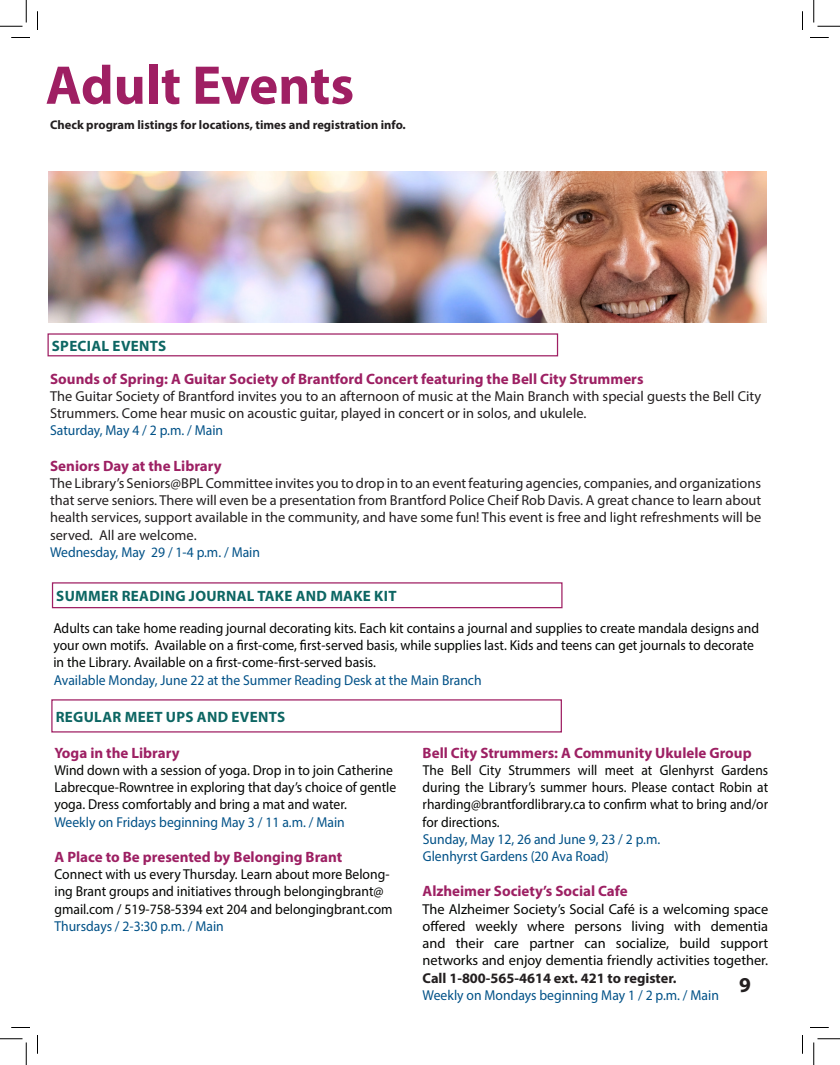
<style>
.page{position:relative;width:840px;height:1065px;background:#fff}
.page>*{position:absolute;margin:0;border:0;box-sizing:border-box;transform-origin:0 0}
.t1{font:700 55px "Myriad Pro";color:#9f1f63}
.t2{font:700 21.25px "Myriad Pro";color:#231f20}
.t3{font:700 15px "Myriad Pro";color:#9d2063}
.t4{font:700 15px "Myriad Pro";letter-spacing:.02em;color:#0d6663}
.t5{font:14.38px/17.2px "Myriad Pro";color:#040503;scale:.95 1}
.t6{font:14.38px/17.2px "Myriad Pro";color:#231f20}
.t7{font:14.38px/17.2px "Myriad Pro";color:#005187;scale:.95 1}
.t8{font:14.38px/17.2px "Myriad Pro";color:#040503;text-align:justify}
.t9{font:14.38px/17.2px "Myriad Pro";color:#040503;text-align:justify;scale:.94 1}
.t10{font:700 14.38px "Myriad Pro";color:#231f20}
.t11{font:700 12.5px "Myriad Pro";color:#231f20}
</style>
<div class="page">
<div style="left:48px;top:333px;width:510px;height:23px;border:1px solid #9f1f63"></div>
<img style="left:49px;top:172px;width:717px;height:150px">
<div style="left:52px;top:582px;width:511px;height:26px;border:1px solid #9f1f63"></div>
<svg style="left:11px;top:37px;width:19px;height:1px"></svg>
<svg style="left:810px;top:37px;width:19px;height:1px"></svg>
<svg style="left:11px;top:1027px;width:19px;height:1px"></svg>
<svg style="left:810px;top:1027px;width:19px;height:1px"></svg>
<svg style="left:37px;top:11px;width:1px;height:19px"></svg>
<svg style="left:37px;top:1035px;width:1px;height:19px"></svg>
<svg style="left:802px;top:11px;width:1px;height:19px"></svg>
<svg style="left:802px;top:1035px;width:1px;height:19px"></svg>
<svg style="left:0;top:0;width:27px;height:27px"></svg>
<svg style="left:0;top:1039px;width:27px;height:26px"></svg>
<svg style="left:814px;top:0;width:26px;height:27px"></svg>
<svg style="left:814px;top:1039px;width:26px;height:26px"></svg>
<h1 class="t1" style="left:46px;top:49px;width:310px">Adult Events</h1>
<p class="t11" style="left:50px;top:117px;width:357px">Check program listings for locations, times and registration info.</p>
<p class="t4" style="left:52px;top:336px;width:116px">SPECIAL EVENTS</p>
<p class="t3" style="left:50px;top:369px;width:595px">Sounds of Spring: A Guitar Society of Brantford Concert featuring the Bell City Strummers</p>
<p class="t6" style="left:50px;top:387px;width:713px">The Guitar Society of Brantford invites you to an afternoon of music at the Main Branch with special guests the Bell City<br>Strummers. Come hear music on acoustic guitar, played in concert or in solos, and ukulele.</p>
<p class="t7" style="left:50px;top:422px;width:184px">Saturday, May 4 / 2 p.m. / Main</p>
<p class="t3" style="left:50px;top:456px;width:173px">Seniors Day at the Library</p>
<p class="t6" style="left:50px;top:474px;width:713px;text-align:justify">The Library’s Seniors@BPL Committee invites you to drop in to an event featuring agencies, companies, and organizations that serve seniors. There will even be a presentation from Brantford Police Cheif Rob Davis. A great chance to learn about health services, support available in the community, and have some fun! This event is free and light refreshments will be served. All are welcome.</p>
<p class="t7" style="left:50px;top:543px;width:223px">Wednesday, May 29 / 1-4 p.m. / Main</p>
<p class="t4" style="left:56px;top:586px;width:342px">SUMMER READING JOURNAL TAKE AND MAKE KIT</p>
<p class="t5" style="left:53px;top:619px;width:744px">Adults can take home reading journal decorating kits. Each kit contains a journal and supplies to create mandala designs and your own motifs. Available on a first-come, first-served basis, while supplies last. Kids and teens can get journals to decorate in the Library. Available on a first-come-first-served basis.</p>
<p class="t7" style="left:54px;top:671px;width:452px">Available Monday, June 22 at the Summer Reading Desk at the Main Branch</p>
<p class="t4" style="left:56px;top:707px;width:231px">REGULAR MEET UPS AND EVENTS</p>
<p class="t3" style="left:54px;top:743px;width:127px">Yoga in the Library</p>
<p class="t5" style="left:54px;top:761px;width:361px">Wind down with a session of yoga. Drop in to join Catherine<br>Labrecque-Rowntree in exploring that day’s choice of gentle yoga. Dress comfortably and bring a mat and water.</p>
<p class="t7" style="left:54px;top:813px;width:307px">Weekly on Fridays beginning May 3 / 11 a.m. / Main</p>
<p class="t3" style="left:54px;top:847px;width:289px">A Place to Be presented by Belonging Brant</p>
<p class="t5" style="left:54px;top:865px;width:357px">Connect with us every Thursday. Learn about more Belong&shy;ing Brant groups and initiatives through belongingbrant@ gmail.com / 519-758-5394 ext 204 and belongingbrant.com</p>
<p class="t7" style="left:54px;top:917px;width:180px">Thursdays / 2-3:30 p.m. / Main</p>
<p class="t3" style="left:423px;top:743px;width:331px">Bell City Strummers: A Community Ukulele Group</p>
<p class="t9" style="left:423px;top:761px;width:369px">The Bell City Strummers will meet at Glenhyrst Gardens during the Library’s summer hours. Please contact Robin at rharding@brantfordlibrary.ca to confirm what to bring and/or for directions.</p>
<p class="t7" style="left:423px;top:830px;width:251px">Sunday, May 12, 26 and June 9, 23 / 2 p.m.<br>Glenhyrst Gardens (20 Ava Road)</p>
<p class="t3" style="left:423px;top:881px;width:207px">Alzheimer Society’s Social Cafe</p>
<p class="t8" style="left:423px;top:900px;width:347px">The Alzheimer Society’s Social Café is a welcoming space offered weekly where persons living with dementia and their care partner can socialize, build support networks and enjoy dementia friendly activities together.</p>
<p class="t10" style="left:423px;top:968px;width:256px">Call 1-800-565-4614 ext. 421 to register.</p>
<p class="t7" style="left:423px;top:986px;width:313px">Weekly on Mondays beginning May 1 / 2 p.m. / Main</p>
<h2 class="t2" style="left:739px;top:971px;width:13px">9</h2>
</div>
